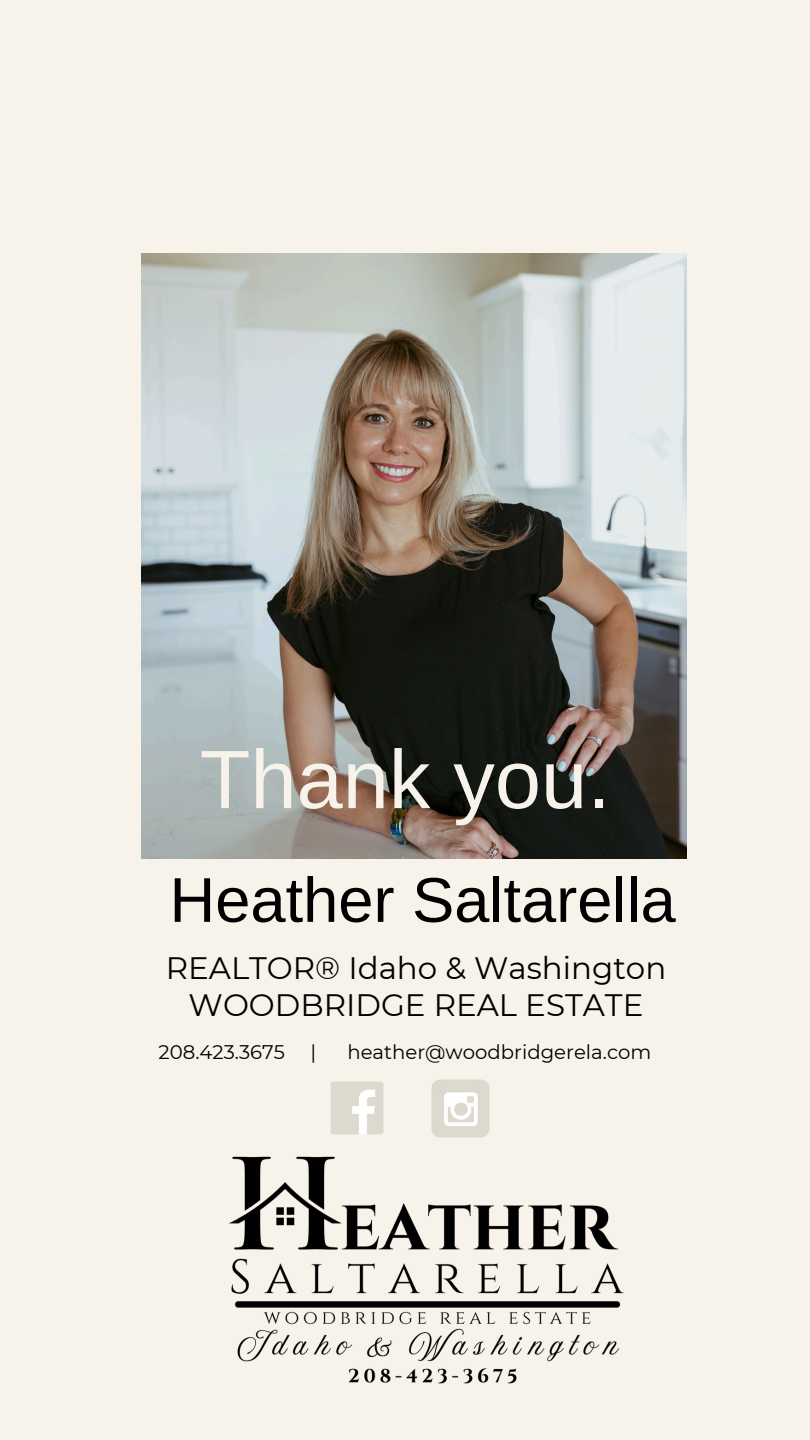
<style>
.page{position:relative;width:810px;height:1440px;background:#f7f2ea}
.page>*{position:absolute;margin:0;border:0;box-sizing:border-box;transform-origin:0 0}
.t1{font:83px "Arimo";color:#f7f2ea}
.t2{font:63.3px "Arimo";color:#000}
.t3{font:30.9px/36.9px "Montserrat";color:#000;text-align:center}
.t4{font:19.7px "Montserrat";color:#000}
</style>
<div class="page">
<img style="left:297px;top:1081px;width:87px;height:76px">
<img style="left:431px;top:1079px;width:59px;height:59px">
<img style="left:141px;top:254px;width:546px;height:604px">
<img style="left:229px;top:1157px;width:395px;height:227px">
<p class="t1" style="left:200px;top:733px;width:412px">Thank you.</p>
<p class="t2" style="left:170px;top:865px;width:508px">Heather Saltarella</p>
<p class="t3" style="left:166px;top:949px;width:502px">REALTOR® Idaho &amp; Washington<br>WOODBRIDGE REAL ESTATE</p>
<p class="t4" style="left:159px;top:1040px;width:128px">208.423.3675</p>
<p class="t4" style="left:311px;top:1040px;width:7px">|</p>
<p class="t4" style="left:347px;top:1040px;width:305px">heather@woodbridgerela.com</p>
</div>
